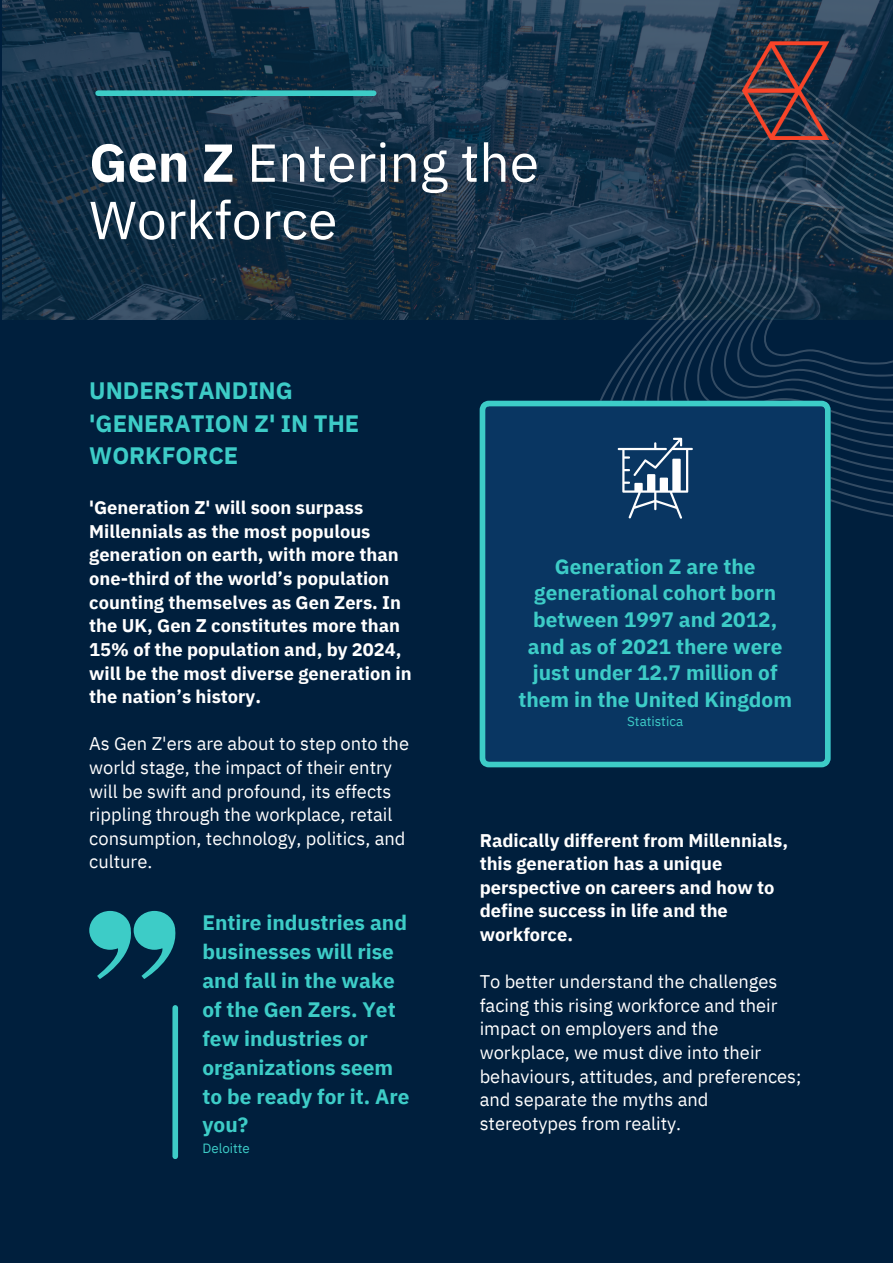
<style>
.page{position:relative;width:893px;height:1264px;background:#fff}
.page>*{position:absolute;margin:0;border:0;box-sizing:border-box;transform-origin:0 0}
.t1{font:53.4px "IBM Plex Sans";color:#fff}
.t2{font:700 23.7px/32.5px "IBM Plex Sans";color:#3dccc7}
.t3{font:700 20.85px/29px "IBM Plex Sans";color:#3dccc7;text-align:center}
.t4{font:700 18.3px/23.5px "IBM Plex Sans";color:#fff}
.t5{font:18.3px/23.5px "IBM Plex Sans";color:#fff}
.t6{font:13.35px "IBM Plex Sans";color:#3dccc7}
.s1{font-weight:700}
</style>
<div class="page">
<div style="left:0;top:0;width:892px;height:1262px;background:#001f3d"></div>
<img style="left:2px;top:0;width:890px;height:319px">
<div style="left:98px;top:90px;width:275px;height:6px;background:#3dccc7"></div>
<div style="left:172px;top:1007px;width:6px;height:149px;background:#3dccc7"></div>
<svg style="left:579px;top:57px;width:313px;height:466px"></svg>
<div style="left:479px;top:401px;width:351px;height:366px;background:#093662"></div>
<svg style="left:617px;top:438px;width:75px;height:80px"></svg>
<svg style="left:89px;top:910px;width:87px;height:69px"></svg>
<img style="left:741px;top:42px;width:91px;height:98px">
<p class="t1" style="left:89px;top:127px;width:451px"><span class="s1">Gen Z</span> Entering the</p>
<p class="t1" style="left:89px;top:184px;width:250px">Workforce</p>
<p class="t2" style="left:89px;top:374px;width:271px">UNDERSTANDING 'GENERATION Z' IN THE<br>WORKFORCE</p>
<p class="t4" style="left:89px;top:495px;width:324px">'Generation Z' will soon surpass Millennials as the most populous generation on earth, with more than one-third of the world’s population counting themselves as Gen Zers. In the UK, Gen Z constitutes more than 15% of the population and, by 2024, will be the most diverse generation in the nation’s history.</p>
<p class="t5" style="left:89px;top:731px;width:321px">As Gen Z'ers are about to step onto the world stage, the impact of their entry will be swift and profound, its effects rippling through the workplace, retail consumption, technology, politics, and culture.</p>
<p class="t3" style="left:202px;top:907px;width:208px;text-align:left">Entire industries and businesses will rise and fall in the wake of the Gen Zers. Yet few industries or organizations seem to be ready for it. Are you?</p>
<p class="t6" style="left:202px;top:1138px;width:49px">Deloitte</p>
<p class="t3" style="left:518px;top:552px;width:275px;line-height:26.7px">Generation Z are the generational cohort born between 1997 and 2012, and as of 2021 there were just under 12.7 million of them in the United Kingdom</p>
<p class="t6" style="left:627px;top:712px;width:57px">Statistica</p>
<p class="t4" style="left:479px;top:828px;width:310px">Radically different from Millennials, this generation has a unique perspective on careers and how to define success in life and the workforce.</p>
<p class="t5" style="left:479px;top:969px;width:323px">To better understand the challenges facing this rising workforce and their impact on employers and the workplace, we must dive into their behaviours, attitudes, and preferences; and separate the myths and stereotypes from reality.</p>
</div>
